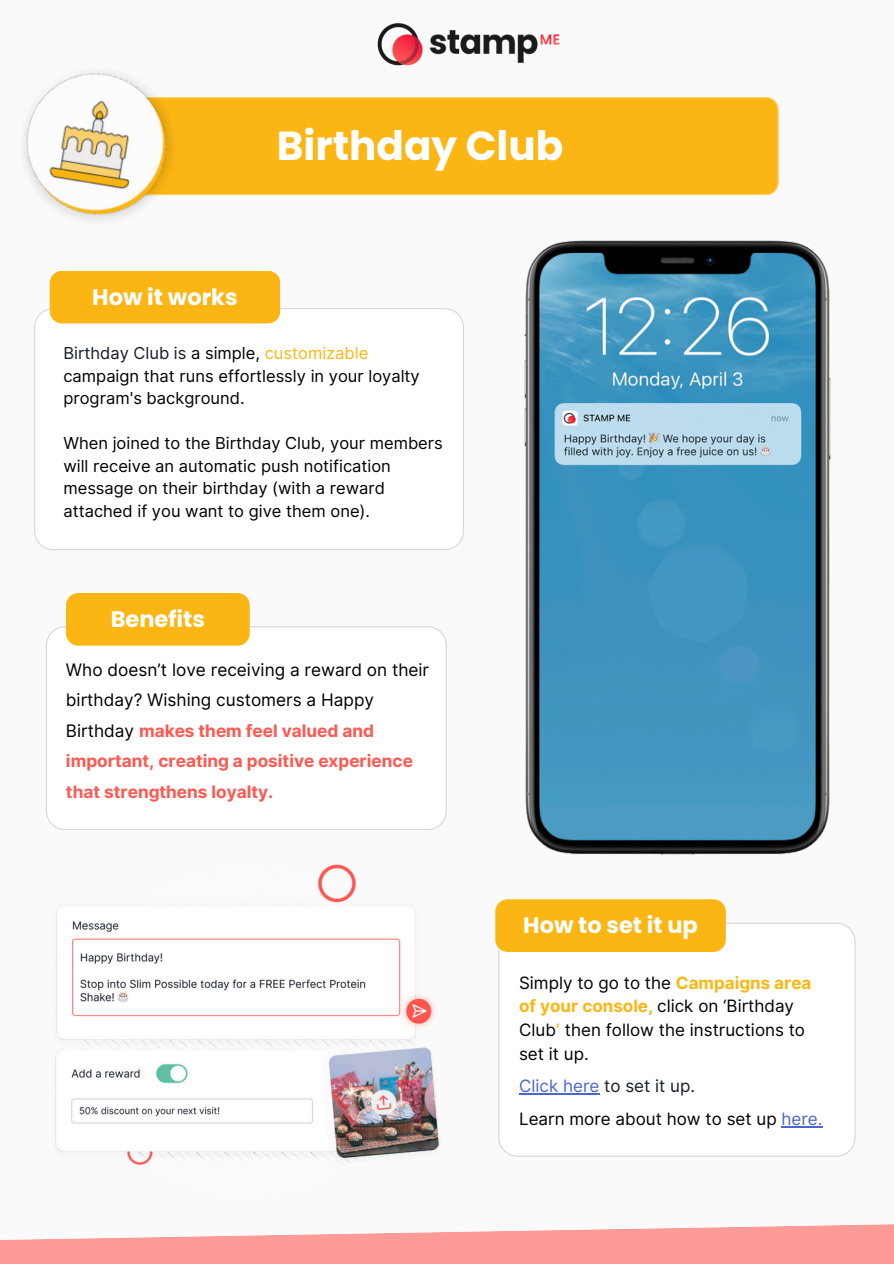
<style>
.page{position:relative;width:894px;height:1264px;background:#fff}
.page>*{position:absolute;margin:0;border:0;box-sizing:border-box;transform-origin:0 0}
.t1{font:700 40.5px "Poppins";color:#fff}
.t2{font:700 22.5px "Poppins";color:#fff}
.t3{font:700 17.25px/30.3px "Inter";color:#ff5851}
.t4{font:16.95px/23.7px "Inter";color:#000}
.t5{font:16.95px "Inter";color:#151c28}
.t6{font:16.5px/22.5px "Inter";color:#000}
.s1{color:#151c28}
.s2{color:#fcb614}
.s3{font-weight:400;color:#000}
.s4{font-weight:700;color:#fcb614}
.s5{color:#4b67ce}
</style>
<div class="page">
<div style="left:0;top:0;width:893px;height:1263px;background:#fafafa"></div>
<img style="left:377px;top:23px;width:182px;height:43px">
<svg style="left:0;top:1224px;width:893px;height:39px"></svg>
<div style="left:218px;top:97px;width:560px;height:98px;background:#fcb614"></div>
<img style="left:24px;top:71px;width:194px;height:149px">
<img style="left:55px;top:864px;width:385px;height:301px">
<svg style="left:46px;top:626px;width:400px;height:204px"></svg>
<div style="left:66px;top:593px;width:184px;height:52px;background:#fcb614;border-radius:12px"></div>
<svg style="left:34px;top:308px;width:416px;height:242px"></svg>
<div style="left:50px;top:271px;width:230px;height:52px;background:#fcb614;border-radius:12px"></div>
<svg style="left:498px;top:922px;width:356px;height:234px"></svg>
<div style="left:495px;top:899px;width:230px;height:52px;background:#fcb614;border-radius:12px"></div>
<hr style="left:781px;top:1125px;width:41px;height:2px;background:#4b67ce">
<img style="left:450px;top:241px;width:381px;height:613px">
<hr style="left:519px;top:1093px;width:80px;height:1px;background:#4b67ce">
<p class="t1" style="left:277px;top:117px;width:288px">Birthday Club</p>
<p class="t2" style="left:92px;top:281px;width:147px">How it works</p>
<p class="t6" style="left:63px;top:342px;width:358px"><span class="s1">Birthday Club is</span> a simple, <span class="s2">customizable </span>campaign that runs effortlessly in your loyalty program's background.</p>
<h2 class="t6" style="left:63px;top:432px;width:381px">When joined to the Birthday Club, your members will receive an automatic push notification message on their birthday (with a reward attached if you want to give them one).</h2>
<h2 class="t2" style="left:111px;top:603px;width:96px">Benefits</h2>
<p class="t3" style="left:66px;top:654px;width:364px"><span class="s3">Who doesn’t love receiving a reward on their birthday? Wishing customers a Happy Birthday</span> makes them feel valued and important, creating a positive experience that strengthens loyalty.</p>
<p class="t2" style="left:523px;top:909px;width:176px">How to set it up</p>
<h2 class="t4" style="left:519px;top:970px;width:294px">Simply to go to the <span class="s4">Campaigns area of your console,</span> click on ‘Birthday<br>Club<span class="s4">’</span> then follow the instructions to set it up.</h2>
<p class="t5" style="left:519px;top:1075px;width:177px"><span class="s5">Click here</span> to set it up.</p>
<p class="t4" style="left:519px;top:1106px;width:305px">Learn more about how to set up <span class="s5">here.</span></p>
</div>
